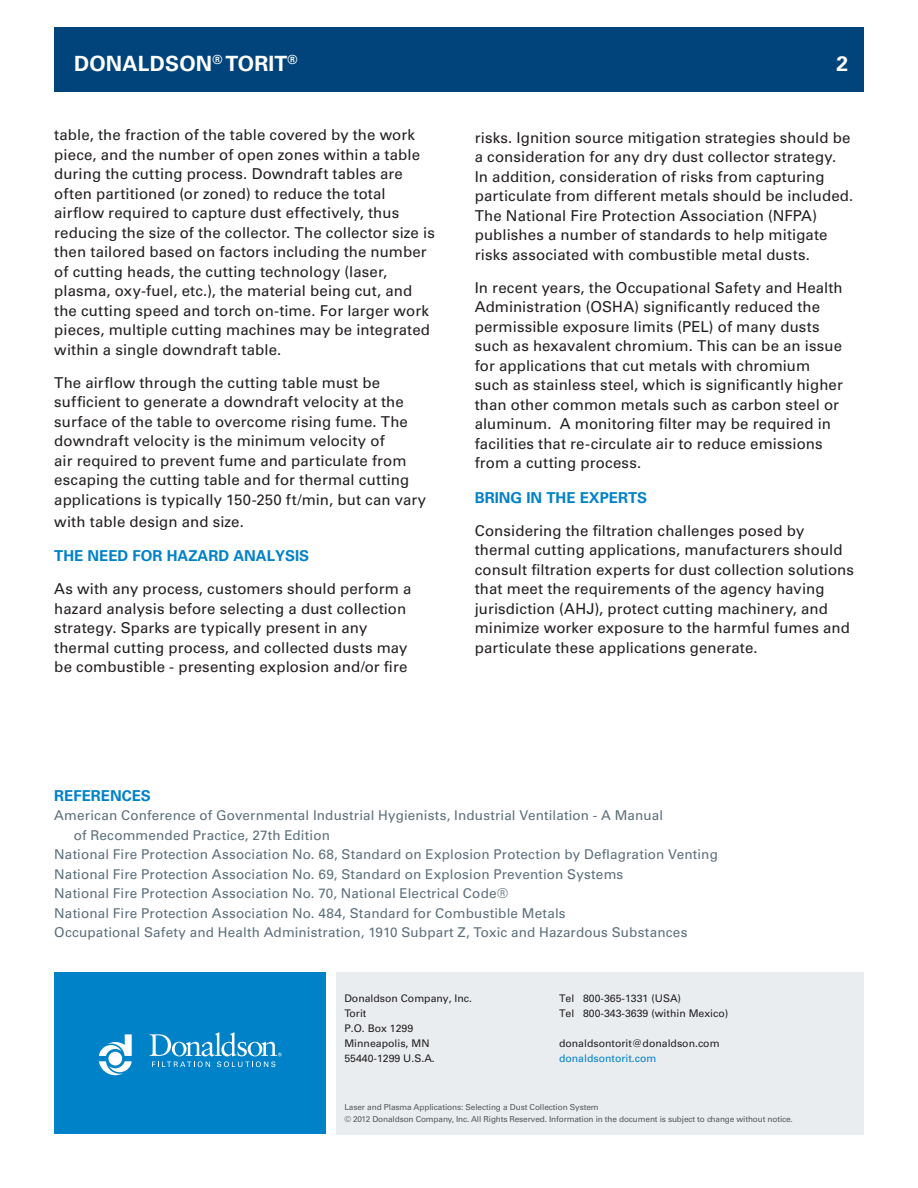
<style>
.page{position:relative;width:918px;height:1188px;background:#fff}
.page>*{position:absolute;margin:0;border:0;box-sizing:border-box;transform-origin:0 0}
.Headline_Text_White{font:700 21px "Univers LT Std";letter-spacing:.01em;color:#fff}
.text_body{font:15px/19.5px "Univers LT Std";letter-spacing:.005em;color:#231f20}
.Headers_PMS3005{font:700 15px "Univers LT Std";color:#0082c8}
.text_body-2{font:13.5px "Univers LT Std";letter-spacing:.01em;color:#5b6f7b}
.Continent_Bold_7545{font:10.5px "Univers LT Std";color:#231f20}
.Donaldson_Address_75{font:10.5px "Univers LT Std";color:#231f20}
.Continent_Bold_7545-2{font:10.5px "Univers LT Std";color:#0082c8}
.Footer_copy_7545{font:8.25px "Univers LT Std";letter-spacing:-.015em;color:#57585a}
</style>
<div class="page">
<div style="left:54px;top:27px;width:810px;height:65px;background:#00447b"></div>
<div style="left:54px;top:972px;width:272px;height:162px;background:#0082c8"></div>
<div style="left:336px;top:972px;width:528px;height:162px;background:#eaedf0"></div>
<svg style="left:99px;top:1032px;width:182px;height:43px"></svg>
<p class="Headline_Text_White" style="left:74px;top:51px;width:225px">DONALDSON<sup>®</sup> TORIT<sup>®</sup></p>
<p class="Headline_Text_White" style="left:837px;top:51px;width:13px">2</p>
<p class="text_body" style="left:54px;top:125px;width:382px">table, the fraction of the table covered by the work piece, and the number of open zones within a table during the cutting process. Downdraft tables are often partitioned (or zoned) to reduce the total airflow required to capture dust effectively, thus reducing the size of the collector. The collector size is then tailored based on factors including the number of cutting heads, the cutting technology (laser, plasma, oxy-fuel, etc.), the material being cut, and the cutting speed and torch on-time. For larger work pieces, multiple cutting machines may be integrated within a single downdraft table.</p>
<p class="text_body" style="left:54px;top:373px;width:374px">The airflow through the cutting table must be sufficient to generate a downdraft velocity at the surface of the table to overcome rising fume. The downdraft velocity is the minimum velocity of<br>air required to prevent fume and particulate from escaping the cutting table and for thermal cutting applications is typically 150-250 ft/min, but can vary</p>
<p class="text_body" style="left:54px;top:512px;width:191px">with table design and size.</p>
<p class="Headers_PMS3005" style="left:54px;top:547px;width:257px">THE NEED FOR HAZARD ANALYSIS</p>
<p class="text_body" style="left:54px;top:579px;width:359px">As with any process, customers should perform a hazard analysis before selecting a dust collection strategy. Sparks are typically present in any thermal cutting process, and collected dusts may be combustible - presenting explosion and/or fire</p>
<p class="text_body" style="left:475px;top:128px;width:380px">risks. Ignition source mitigation strategies should be a consideration for any dry dust collector strategy.<br>In addition, consideration of risks from capturing particulate from different metals should be included.<br>The National Fire Protection Association (NFPA) publishes a number of standards to help mitigate risks associated with combustible metal dusts.</p>
<p class="text_body" style="left:475px;top:278px;width:370px">In recent years, the Occupational Safety and Health Administration (OSHA) significantly reduced the permissible exposure limits (PEL) of many dusts such as hexavalent chromium. This can be an issue for applications that cut metals with chromium such as stainless steel, which is significantly higher than other common metals such as carbon steel or aluminum. A monitoring filter may be required in facilities that re-circulate air to reduce emissions from a cutting process.</p>
<p class="Headers_PMS3005" style="left:475px;top:489px;width:174px">BRING IN THE EXPERTS</p>
<p class="text_body" style="left:475px;top:521px;width:381px">Considering the filtration challenges posed by thermal cutting applications, manufacturers should consult filtration experts for dust collection solutions that meet the requirements of the agency having jurisdiction (AHJ), protect cutting machinery, and minimize worker exposure to the harmful fumes and particulate these applications generate.</p>
<p class="Headers_PMS3005" style="left:54px;top:787px;width:98px">REFERENCES</p>
<p class="text_body-2" style="left:54px;top:807px;width:610px">American Conference of Governmental Industrial Hygienists, Industrial Ventilation - A Manual</p>
<p class="text_body-2" style="left:74px;top:827px;width:258px">of Recommended Practice, 27th Edition</p>
<p class="text_body-2" style="left:54px;top:846px;width:665px">National Fire Protection Association No. 68, Standard on Explosion Protection by Deflagration Venting</p>
<p class="text_body-2" style="left:54px;top:866px;width:571px">National Fire Protection Association No. 69, Standard on Explosion Prevention Systems</p>
<p class="text_body-2" style="left:54px;top:885px;width:455px">National Fire Protection Association No. 70, National Electrical Code®</p>
<p class="text_body-2" style="left:54px;top:905px;width:513px">National Fire Protection Association No. 484, Standard for Combustible Metals</p>
<p class="text_body-2" style="left:54px;top:924px;width:635px">Occupational Safety and Health Administration, 1910 Subpart Z, Toxic and Hazardous Substances</p>
<p class="Donaldson_Address_75" style="left:344px;top:992px;width:129px">Donaldson Company, Inc.</p>
<p class="Donaldson_Address_75" style="left:344px;top:1007px;width:24px">Torit</p>
<p class="Donaldson_Address_75" style="left:344px;top:1022px;width:70px">P.O. Box 1299</p>
<p class="Donaldson_Address_75" style="left:344px;top:1037px;width:87px">Minneapolis, MN</p>
<p class="Donaldson_Address_75" style="left:344px;top:1052px;width:92px">55440-1299 U.S.A.</p>
<p class="Continent_Bold_7545" style="left:559px;top:992px;width:124px">Tel 800-365-1331 (USA)</p>
<p class="Continent_Bold_7545" style="left:559px;top:1007px;width:171px">Tel 800-343-3639 (within Mexico)</p>
<p class="Continent_Bold_7545" style="left:559px;top:1037px;width:162px">donaldsontorit@donaldson.com</p>
<p class="Continent_Bold_7545-2" style="left:559px;top:1052px;width:99px">donaldsontorit.com</p>
<p class="Footer_copy_7545" style="left:344px;top:1102px;width:256px">Laser and Plasma Applications: Selecting a Dust Collection System</p>
<p class="Footer_copy_7545" style="left:344px;top:1114px;width:450px">© 2012 Donaldson Company, Inc. All Rights Reserved. Information in the document is subject to change without notice.</p>
</div>
